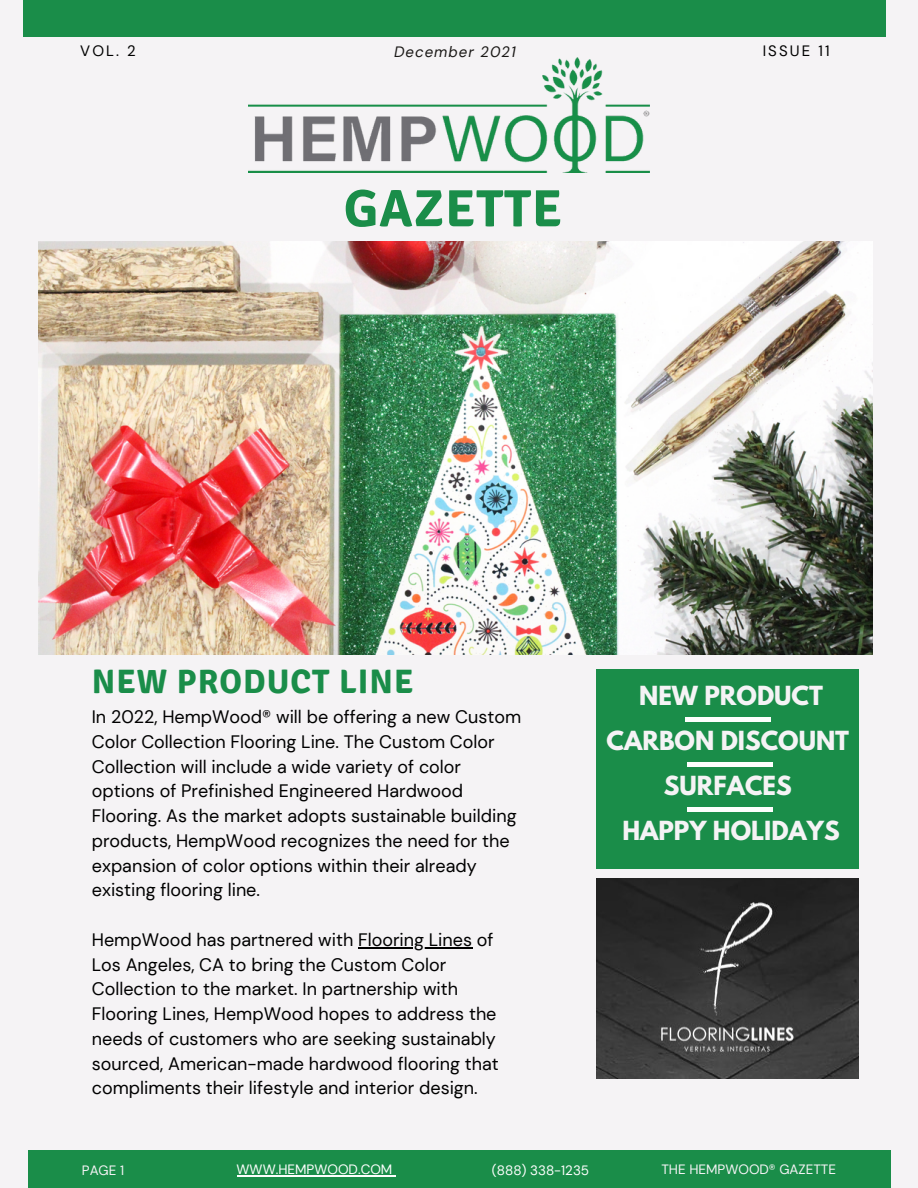
<style>
.page{position:relative;width:918px;height:1188px;background:#f5f3f5}
.page>*{position:absolute;margin:0;border:0;box-sizing:border-box;transform-origin:0 0}
.t1{font:700 52.5px "Signika";letter-spacing:.02em;color:#1a8d49}
.t2{font:700 33.9px "Signika";letter-spacing:.03em;color:#1a8d49}
.t3{font:700 23.25px "League Spartan";color:#f5f3f5}
.t4{font:18px/24.8px "DM Sans";color:#000}
.t5{font:italic 15px "DM Sans";letter-spacing:.07em;color:#1a1816}
.t6{font:15px "DM Sans";letter-spacing:.14em;color:#000}
.t7{font:13.5px "DM Sans";color:#fdfefd}
.t8{font:13.5px "DM Sans";color:#f5f3f5}
</style>
<div class="page">
<div style="left:28px;top:1151px;width:863px;height:37px;background:#1a8d49"></div>
<div style="left:24px;top:0;width:862px;height:37px;background:#1a8d49"></div>
<img style="left:38px;top:241px;width:834px;height:413px">
<div style="left:597px;top:670px;width:262px;height:199px;background:#1a8d49"></div>
<img style="left:597px;top:879px;width:262px;height:199px">
<hr style="left:685px;top:717px;width:86px;height:4px;background:#fdfefd">
<hr style="left:688px;top:808px;width:85px;height:4px;background:#fdfefd">
<div style="left:688px;top:762px;width:85px;height:5px;background:#fdfefd"></div>
<img style="left:248px;top:57px;width:402px;height:116px">
<hr style="left:237px;top:1175px;width:155px;height:1px;background:#fdfefd">
<hr style="left:358px;top:947px;width:114px;height:1px;background:#000">
<p class="t6" style="left:80px;top:41px;width:57px">VOL. 2</p>
<p class="t6" style="left:763px;top:41px;width:68px">ISSUE 11</p>
<p class="t5" style="left:394px;top:42px;width:123px">December 2021</p>
<p class="t1" style="left:344px;top:177px;width:220px">GAZETTE</p>
<p class="t2" style="left:92px;top:661px;width:323px">NEW PRODUCT LINE</p>
<p class="t4" style="left:92px;top:705px;width:431px">In 2022, HempWood® will be offering a new Custom Color Collection Flooring Line. The Custom Color Collection will include a wide variety of color options of Prefinished Engineered Hardwood Flooring. As the market adopts sustainable building products, HempWood recognizes the need for the expansion of color options within their already existing flooring line.</p>
<p class="t4" style="left:92px;top:927px;width:409px">HempWood has partnered with Flooring Lines of Los Angeles, CA to bring the Custom Color Collection to the market. In partnership with Flooring Lines, HempWood hopes to address the needs of customers who are seeking sustainably sourced, American-made hardwood flooring that compliments their lifestyle and interior design.</p>
<p class="t3" style="left:639px;top:684px;width:185px">NEW PRODUCT</p>
<p class="t3" style="left:607px;top:729px;width:244px">CARBON DISCOUNT</p>
<p class="t3" style="left:664px;top:774px;width:129px">SURFACES</p>
<p class="t3" style="left:622px;top:819px;width:219px">HAPPY HOLIDAYS</p>
<p class="t7" style="left:237px;top:1161px;width:157px">WWW.HEMPWOOD.COM</p>
<p class="t7" style="left:492px;top:1161px;width:99px">(888) 338-1235</p>
<p class="t8" style="left:82px;top:1161px;width:44px">PAGE 1</p>
<p class="t8" style="left:661px;top:1161px;width:176px">THE HEMPWOOD® GAZETTE</p>
</div>
